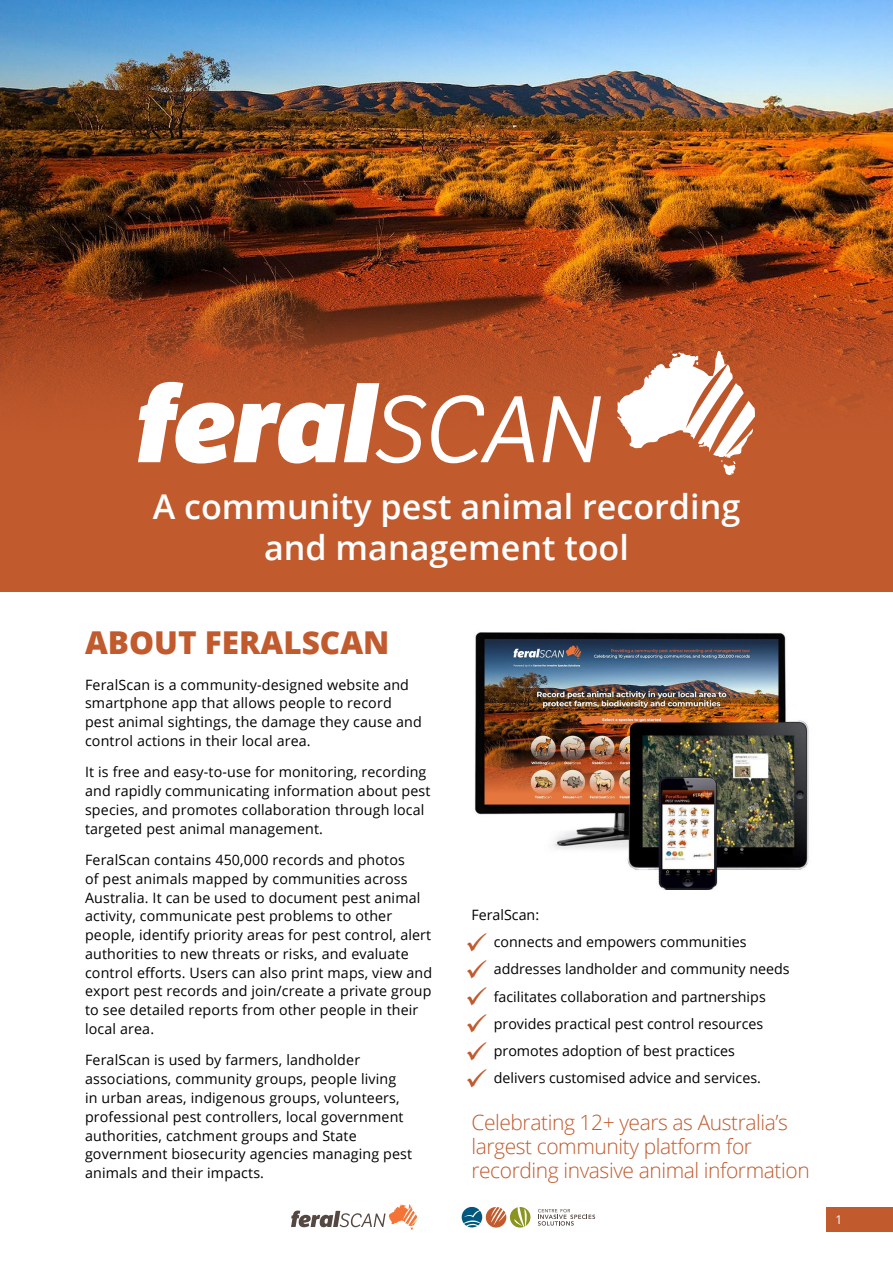
<style>
.page{position:relative;width:893px;height:1263px;background:#fff}
.page>*{position:absolute;margin:0;border:0;box-sizing:border-box;transform-origin:0 0}
.t1{font:600 34.05px/40.7px "Open Sans";color:#fff;text-align:center}
.t2{font:800 31.5px "Open Sans";color:#c15a2d}
.t3{font:300 21px/24px "Open Sans";letter-spacing:-.02em;color:#c15a2d}
.t4{font:14.25px/18.8px "Open Sans";letter-spacing:.01em;color:#000}
.t5{font:12px "Open Sans";color:#fff}
</style>
<div class="page">
<div style="left:0;top:233px;width:893px;height:359px;background:#c15a2d"></div>
<img style="left:0;top:0;width:893px;height:408px">
<svg style="left:138px;top:382px;width:396px;height:81px"></svg>
<svg style="left:543px;top:396px;width:58px;height:66px"></svg>
<svg style="left:617px;top:351px;width:138px;height:124px"></svg>
<img style="left:474px;top:632px;width:335px;height:258px">
<div style="left:826px;top:1207px;width:67px;height:24px;background:#c15a2d"></div>
<svg style="left:291px;top:1204px;width:126px;height:25px"></svg>
<svg style="left:462px;top:1207px;width:68px;height:20px"></svg>
<svg style="left:538px;top:1209px;width:57px;height:16px"></svg>
<h1 class="t1" style="left:153px;top:486px;width:589px">A community pest animal recording and management tool</h1>
<h2 class="t2" style="left:85px;top:618px;width:306px">ABOUT FERALSCAN</h2>
<p class="t4" style="left:85px;top:675px;width:338px">FeralScan is a community-designed website and smartphone app that allows people to record pest animal sightings, the damage they cause and control actions in their local area.</p>
<p class="t4" style="left:85px;top:762px;width:347px">It is free and easy-to-use for monitoring, recording and rapidly communicating information about pest species, and promotes collaboration through local targeted pest animal management.</p>
<p class="t4" style="left:85px;top:850px;width:349px">FeralScan contains 450,000 records and photos<br>of pest animals mapped by communities across Australia. It can be used to document pest animal activity, communicate pest problems to other people, identify priority areas for pest control, alert authorities to new threats or risks, and evaluate control efforts. Users can also print maps, view and export pest records and join/create a private group to see detailed reports from other people in their local area.</p>
<p class="t4" style="left:85px;top:1050px;width:329px">FeralScan is used by farmers, landholder associations, community groups, people living in urban areas, indigenous groups, volunteers, professional pest controllers, local government authorities, catchment groups and State government biosecurity agencies managing pest animals and their impacts.</p>
<p class="t4" style="left:494px;top:901px;width:297px;line-height:27.3px;text-indent:-22px">FeralScan:<br>connects and empowers communities addresses landholder and community needs facilitates collaboration and partnerships provides practical pest control resources promotes adoption of best practices delivers customised advice and services.</p>
<h3 class="t3" style="left:471px;top:1110px;width:340px">Celebrating 12+ years as Australia’s largest community platform for recording invasive animal information</h3>
<p class="t5" style="left:836px;top:1211px;width:8px">1</p>
</div>
